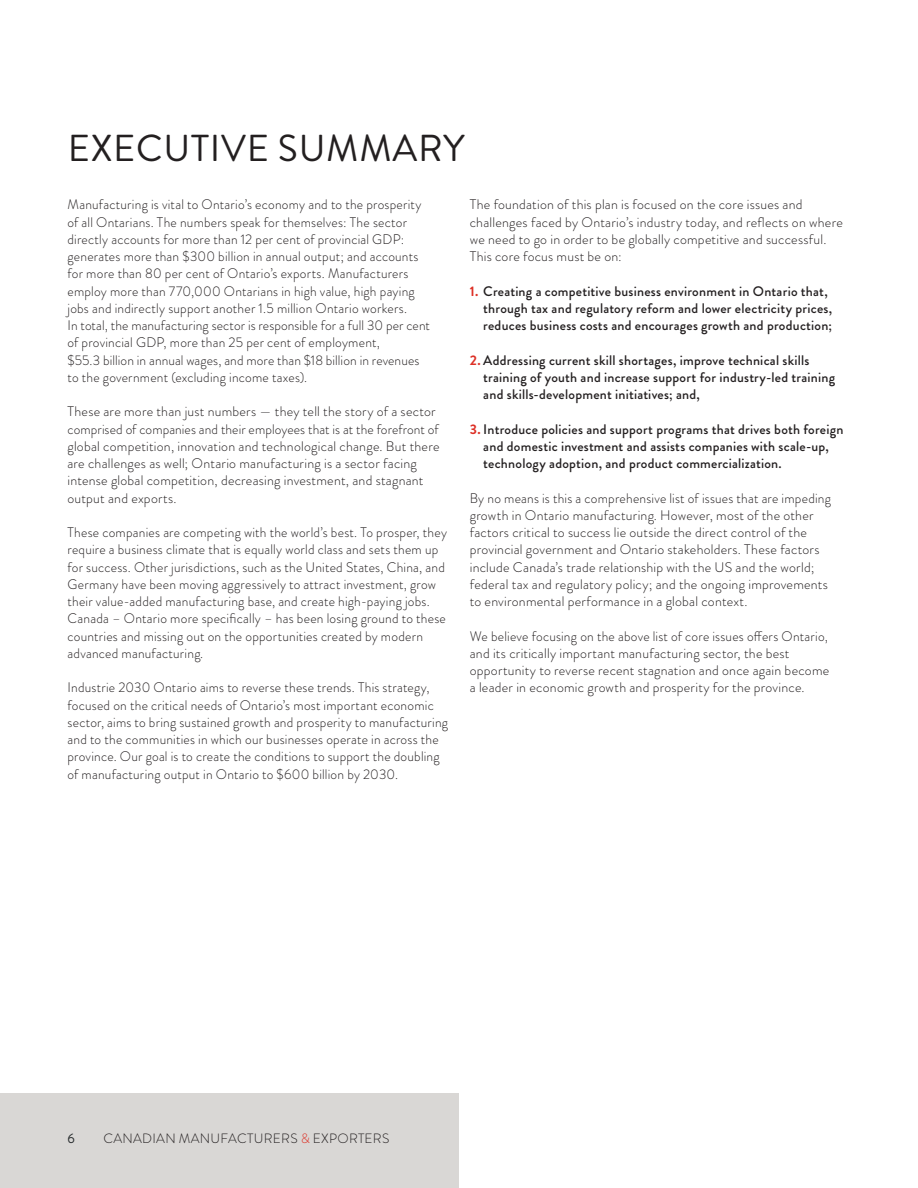
<style>
.page{position:relative;width:918px;height:1188px;background:#fff}
.page>*{position:absolute;margin:0;border:0;box-sizing:border-box;transform-origin:0 0}
.t1{font:37.5px "Brandon Grotesque";letter-spacing:.02em;color:#231f20}
.t2{font:300 13.8px/17.2px "Brandon Grotesque";letter-spacing:.015em;color:#231f20}
.t3{font:500 13.8px/17.2px "Brandon Grotesque";letter-spacing:.015em;color:#231f20}
.t4{font:300 13.5px "Brandon Grotesque";letter-spacing:.02em;color:#231f20}
.t5{font:13.5px "Brandon Grotesque";color:#212628}
.s1{font-weight:700;color:#dd3127}
.s2{color:#dd3127}
</style>
<div class="page">
<div style="left:0;top:1094px;width:459px;height:94px;background:#d9d7d5"></div>
<h1 class="t1" style="left:68px;top:123px;width:399px">EXECUTIVE SUMMARY</h1>
<p class="t2" style="left:68px;top:196px;width:364px">Manufacturing is vital to Ontario’s economy and to the prosperity of all Ontarians. The numbers speak for themselves: The sector directly accounts for more than 12 per cent of provincial GDP: generates more than $300 billion in annual output; and accounts for more than 80 per cent of Ontario’s exports. Manufacturers employ more than 770,000 Ontarians in high value, high paying jobs and indirectly support another 1.5 million Ontario workers.<br>In total, the manufacturing sector is responsible for a full 30 per cent of provincial GDP, more than 25 per cent of employment,<br>$55.3 billion in annual wages, and more than $18 billion in revenues to the government (excluding income taxes).</p>
<p class="t2" style="left:68px;top:403px;width:374px">These are more than just numbers — they tell the story of a sector comprised of companies and their employees that is at the forefront of global competition, innovation and technological change. But there are challenges as well; Ontario manufacturing is a sector facing intense global competition, decreasing investment, and stagnant output and exports.</p>
<p class="t2" style="left:68px;top:524px;width:381px">These companies are competing with the world’s best. To prosper, they require a business climate that is equally world class and sets them up for success. Other jurisdictions, such as the United States, China, and Germany have been moving aggressively to attract investment, grow their value-added manufacturing base, and create high-paying jobs.<br>Canada – Ontario more specifically – has been losing ground to these countries and missing out on the opportunities created by modern advanced manufacturing.</p>
<p class="t2" style="left:68px;top:679px;width:382px">Industrie 2030 Ontario aims to reverse these trends. This strategy, focused on the critical needs of Ontario’s most important economic sector, aims to bring sustained growth and prosperity to manufacturing and to the communities in which our businesses operate in across the province. Our goal is to create the conditions to support the doubling of manufacturing output in Ontario to $600 billion by 2030.</p>
<p class="t2" style="left:470px;top:196px;width:375px">The foundation of this plan is focused on the core issues and challenges faced by Ontario’s industry today, and reflects on where we need to go in order to be globally competitive and successful.<br>This core focus must be on:</p>
<p class="t3" style="left:483px;top:282px;width:351px;text-indent:-14px"><span class="s1">1.</span> Creating a competitive business environment in Ontario that, through tax and regulatory reform and lower electricity prices, reduces business costs and encourages growth and production;</p>
<p class="t3" style="left:483px;top:351px;width:353px;text-indent:-14px"><span class="s1">2.</span> Addressing current skill shortages, improve technical skills training of youth and increase support for industry-led training and skills-development initiatives; and,</p>
<p class="t3" style="left:483px;top:420px;width:362px;text-indent:-14px"><span class="s1">3.</span> Introduce policies and support programs that drives both foreign and domestic investment and assists companies with scale-up, technology adoption, and product commercialization.</p>
<p class="t2" style="left:470px;top:489px;width:363px">By no means is this a comprehensive list of issues that are impeding growth in Ontario manufacturing. However, most of the other factors critical to success lie outside the direct control of the provincial government and Ontario stakeholders. These factors include Canada’s trade relationship with the US and the world; federal tax and regulatory policy; and the ongoing improvements to environmental performance in a global context.</p>
<p class="t2" style="left:470px;top:627px;width:361px">We believe focusing on the above list of core issues offers Ontario, and its critically important manufacturing sector, the best opportunity to reverse recent stagnation and once again become a leader in economic growth and prosperity for the province.</p>
<p class="t5" style="left:68px;top:1130px;width:9px">6</p>
<p class="t4" style="left:103px;top:1130px;width:287px">CANADIAN MANUFACTURERS <span class="s2">&amp;</span> EXPORTERS</p>
</div>
